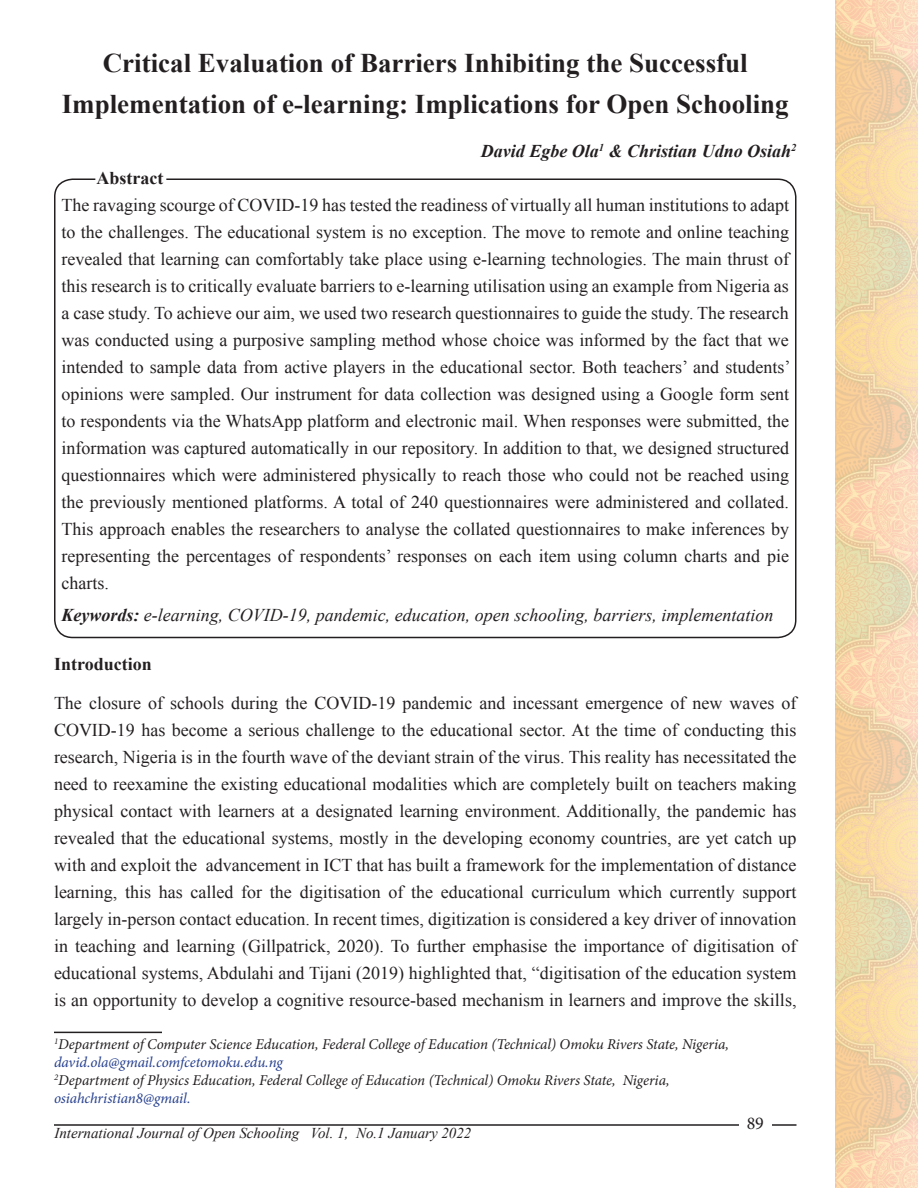
<style>
.page{position:relative;width:918px;height:1188px;background:#fff}
.page>*{position:absolute;margin:0;border:0;box-sizing:border-box;transform-origin:0 0}
.t1{font:700 27px/40.5px "Times New Roman";color:#231f20;text-align:center}
.t2{font:18px/27px "Times New Roman";color:#231f20;text-align:justify}
.t3{font:italic 18px "Times New Roman";color:#231f20}
.t4{font:italic 700 18px "Times New Roman";color:#231f20}
.t5{font:700 18px "Times New Roman";color:#231f20}
.t6{font:18px "Minion Pro";color:#231f20}
.t7{font:italic 15px/18px "Minion Pro";letter-spacing:-.005em;color:#231f20}
.t8{font:italic 15px "Times New Roman";color:#231f20}
.s1{font-weight:700}
.s2{color:#253f8e}
</style>
<div class="page">
<svg style="left:836px;top:0;width:82px;height:1188px;background:#f3d5aa"></svg>
<hr style="left:835px;top:0;width:1px;height:1188px;background:#feca0a">
<hr style="left:54px;top:1124px;width:742px;height:2px;background:#231f20">
<div style="left:739px;top:1116px;width:33px;height:18px;background:#fff"></div>
<div style="left:54px;top:178px;width:743px;height:460px;border:2px solid #231f20;border-radius:18px"></div>
<hr style="left:54px;top:1032px;width:108px;height:1px;background:#231f20">
<h1 class="t1" style="left:62px;top:42px;width:729px">Critical Evaluation of Barriers Inhibiting the Successful<br>Implementation of e-learning: Implications for Open Schooling</h1>
<p class="t4" style="left:481px;top:139px;width:317px">David Egbe Ola<sup>1</sup> &amp; Christian Udno Osiah<sup>2</sup></p>
<p class="t5" style="left:97px;top:166px;width:68px">Abstract</p>
<p class="t2" style="left:62px;top:191px;width:730px">The ravaging scourge of COVID-19 has tested the readiness of virtually all human institutions to adapt to the challenges. The educational system is no exception. The move to remote and online teaching revealed that learning can comfortably take place using e-learning technologies. The main thrust of this research is to critically evaluate barriers to e-learning utilisation using an example from Nigeria as a case study. To achieve our aim, we used two research questionnaires to guide the study. The research was conducted using a purposive sampling method whose choice was informed by the fact that we intended to sample data from active players in the educational sector. Both teachers’ and students’ opinions were sampled. Our instrument for data collection was designed using a Google form sent to respondents via the WhatsApp platform and electronic mail. When responses were submitted, the information was captured automatically in our repository. In addition to that, we designed structured questionnaires which were administered physically to reach those who could not be reached using the previously mentioned platforms. A total of 240 questionnaires were administered and collated.<br>This approach enables the researchers to analyse the collated questionnaires to make inferences by representing the percentages of respondents’ responses on each item using column charts and pie charts.</p>
<p class="t3" style="left:62px;top:602px;width:713px"><span class="s1">Keywords:</span> e-learning, COVID-19, pandemic, education, open schooling, barriers, implementation</p>
<p class="t5" style="left:54px;top:652px;width:99px">Introduction</p>
<p class="t2" style="left:54px;top:689px;width:744px">The closure of schools during the COVID-19 pandemic and incessant emergence of new waves of COVID-19 has become a serious challenge to the educational sector. At the time of conducting this research, Nigeria is in the fourth wave of the deviant strain of the virus. This reality has necessitated the need to reexamine the existing educational modalities which are completely built on teachers making physical contact with learners at a designated learning environment. Additionally, the pandemic has revealed that the educational systems, mostly in the developing economy countries, are yet catch up with and exploit the advancement in ICT that has built a framework for the implementation of distance learning, this has called for the digitisation of the educational curriculum which currently support largely in-person contact education. In recent times, digitization is considered a key driver of innovation in teaching and learning (Gillpatrick, 2020). To further emphasise the importance of digitisation of educational systems, Abdulahi and Tijani (2019) highlighted that, “digitisation of the education system is an opportunity to develop a cognitive resource-based mechanism in learners and improve the skills,</p>
<p class="t7" style="left:54px;top:1035px;width:676px"><sup>1</sup>Department of Computer Science Education, Federal College of Education (Technical) Omoku Rivers State, Nigeria, <span class="s2">david.ola@gmail.comfcetomoku.edu.ng<br></span><sup>2</sup>Department of Physics Education, Federal College of Education (Technical) Omoku Rivers State, Nigeria, <span class="s2">osiahchristian8@gmail.</span></p>
<p class="t8" style="left:54px;top:1122px;width:419px">International Journal of Open Schooling Vol. 1, No.1 January 2022</p>
<p class="t6" style="left:747px;top:1111px;width:19px">89</p>
</div>
